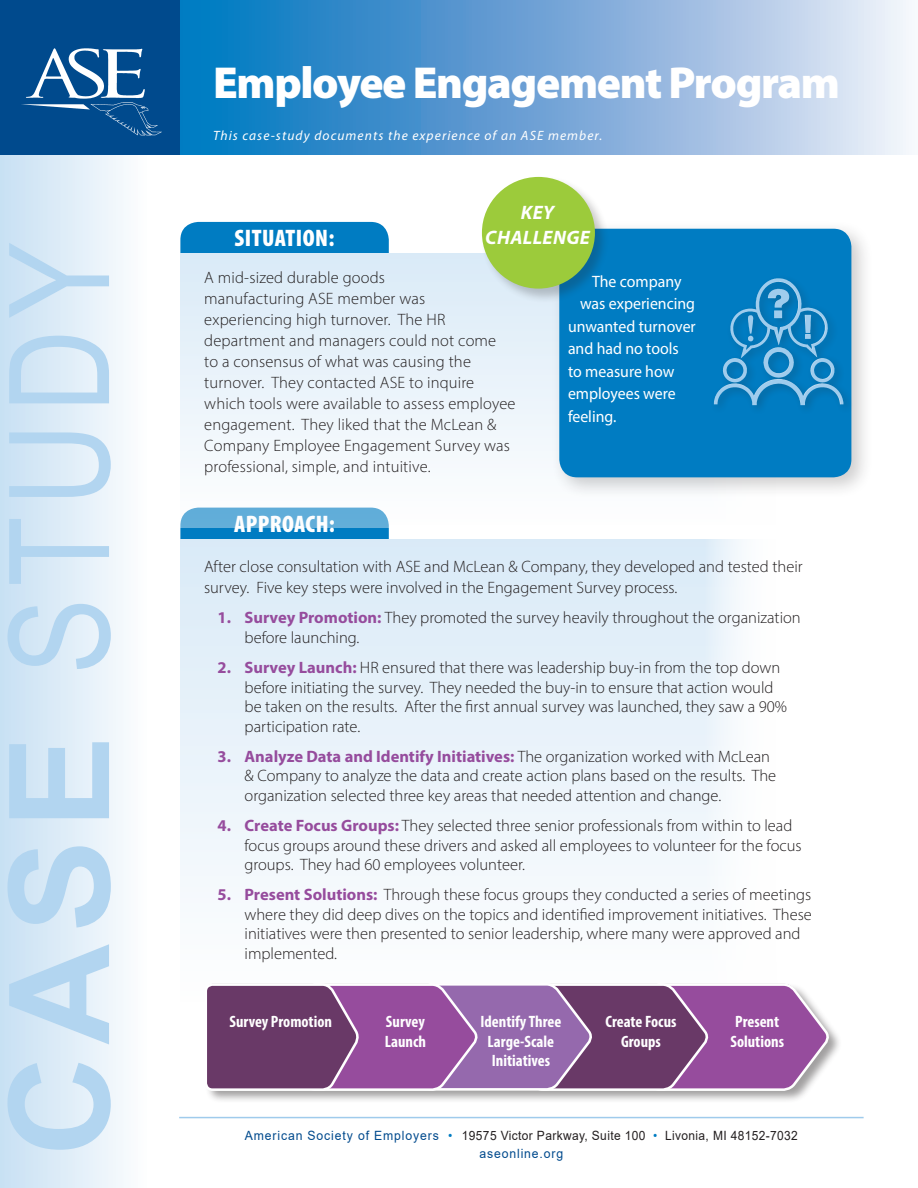
<style>
.page{position:relative;width:918px;height:1188px;background:#fff}
.page>*{position:absolute;margin:0;border:0;box-sizing:border-box;transform-origin:0 0}
.subhead{font:139.5px "Arial Narrow";letter-spacing:.08em;color:#b2d5f0}
.t1{font:900 45px "Myriad Pro";letter-spacing:-.03em;color:#fff}
.subhead-2{font:900 condensed 24px "Myriad Pro";letter-spacing:.02em;color:#fff}
.subhead-3{font:italic 700 19.5px "Myriad Pro";letter-spacing:.02em;color:#fff}
.text{font:300 16.5px/19.5px "Myriad Pro";color:#231f20}
.small_text{font:700 condensed 16.5px/19.8px "Myriad Pro";color:#fff}
.text-2{font:16.5px "Myriad Pro";color:#fff;scale:.96 1}
.text-3{font:italic 13.5px "Myriad Pro";letter-spacing:.08em;color:#fff}
.t2{font:12.75px/18px "Arial";letter-spacing:.03em;color:#231f20;text-align:center;scale:.94 1}
.s1{font-family:"Arial";font-weight:700}
.s2{font-weight:700;color:#964c9d}
.s3{color:#004a8d}
.s4{color:#007cc2}
</style>
<div class="page">
<div style="left:180px;top:508px;width:209px;height:60px;background:#007cc2;border-radius:18px"></div>
<div style="left:180px;top:539px;width:700px;height:466px;background:linear-gradient(to bottom,#d9eaf7,#fefefe)"></div>
<svg style="left:179px;top:0;width:730px;height:154px;background:#71a9d8"></svg>
<div style="left:180px;top:222px;width:209px;height:61px;background:#007cc2;border-radius:18px"></div>
<svg style="left:180px;top:254px;width:371px;height:273px"></svg>
<div style="left:705px;top:156px;width:213px;height:955px;background:#fff"></div>
<div style="left:0;top:136px;width:146px;height:1052px;background:linear-gradient(to right,#c7e0f3,#fcfdfe)"></div>
<div style="left:0;top:0;width:179px;height:154px;background:#004a8d"></div>
<img style="left:69px;top:48px;width:22px;height:31px">
<div style="left:551px;top:220px;width:322px;height:279px;background:#231f20;opacity:.22"></div>
<div style="left:559px;top:229px;width:292px;height:248px;background:#007cc2;border-radius:18px"></div>
<hr style="left:179px;top:1117px;width:685px;height:1px;background:#9fcbec">
<div style="left:480px;top:175px;width:130px;height:128px;background:#231f20;opacity:.24"></div>
<div style="left:482px;top:177px;width:113px;height:112px;background:#9ccb3b;border-radius:50%"></div>
<div style="left:710px;top:274px;width:144px;height:142px;background:#231f20;opacity:.24"></div>
<img style="left:730px;top:279px;width:45px;height:68px">
<div style="left:205px;top:983px;width:637px;height:121px;background:#231f20;opacity:.43"></div>
<svg style="left:203px;top:982px;width:627px;height:110px;background:#905e96"></svg>
<p class="subhead" style="left:-42px;top:1156px;width:916px;rotate:-90deg"><span class="s1">CASE</span> STUDY</p>
<p class="t1" style="left:213px;top:53px;width:628px">Employee Engagement Program</p>
<p class="text-3" style="left:213px;top:128px;width:391px">This case-study documents the experience of an ASE member.</p>
<p class="subhead-2" style="left:235px;top:223px;width:101px">SITUATION:</p>
<p class="subhead-3" style="left:521px;top:200px;width:35px">KEY</p>
<p class="subhead-3" style="left:485px;top:224px;width:106px">CHALLENGE</p>
<p class="text" style="left:204px;top:267px;width:313px;line-height:21px">A mid-sized durable goods<br>manufacturing ASE member was experiencing high turnover. The HR department and managers could not come<br>to a consensus of what was causing the turnover. They contacted ASE to inquire which tools were available to assess employee engagement. They liked that the McLean &amp; Company Employee Engagement Survey was professional, simple, and intuitive.</p>
<p class="text-2" style="left:592px;top:271px;width:95px">The company</p>
<p class="text-2" style="left:580px;top:293px;width:121px">was experiencing</p>
<p class="text-2" style="left:568px;top:316px;width:135px">unwanted turnover</p>
<p class="text-2" style="left:568px;top:338px;width:117px">and had no tools</p>
<p class="text-2" style="left:568px;top:361px;width:112px">to measure how</p>
<p class="text-2" style="left:568px;top:383px;width:114px">employees were</p>
<p class="text-2" style="left:568px;top:406px;width:52px">feeling.</p>
<p class="subhead-2" style="left:234px;top:509px;width:102px">APPROACH:</p>
<p class="text" style="left:204px;top:556px;width:600px;line-height:21px">After close consultation with ASE and McLean &amp; Company, they developed and tested their survey. Five key steps were involved in the Engagement Survey process.</p>
<p class="text" style="left:245px;top:608px;width:558px;text-indent:-27px"><span class="s2">1. Survey Promotion:</span> They promoted the survey heavily throughout the organization before launching.</p>
<p class="text" style="left:245px;top:658px;width:544px;text-indent:-27px"><span class="s2">2. Survey Launch:</span> HR ensured that there was leadership buy-in from the top down before initiating the survey. They needed the buy-in to ensure that action would be taken on the results. After the first annual survey was launched, they saw a 90% participation rate.</p>
<p class="text" style="left:245px;top:746px;width:533px;text-indent:-27px"><span class="s2">3. Analyze Data and Identify Initiatives:</span> The organization worked with McLean &amp; Company to analyze the data and create action plans based on the results. The organization selected three key areas that needed attention and change.</p>
<p class="text" style="left:245px;top:816px;width:559px;text-indent:-27px"><span class="s2">4. Create Focus Groups:</span> They selected three senior professionals from within to lead focus groups around these drivers and asked all employees to volunteer for the focus groups. They had 60 employees volunteer.</p>
<p class="text" style="left:245px;top:885px;width:569px;text-indent:-27px"><span class="s2">5. Present Solutions:</span> Through these focus groups they conducted a series of meetings where they did deep dives on the topics and identified improvement initiatives. These initiatives were then presented to senior leadership, where many were approved and implemented.</p>
<p class="small_text" style="left:229px;top:1011px;width:104px">Survey Promotion</p>
<p class="small_text" style="left:385px;top:1011px;width:43px">Survey<br>Launch</p>
<p class="small_text" style="left:481px;top:1011px;width:82px;text-align:center">Identify Three<br>Large-Scale<br>Initiatives</p>
<p class="small_text" style="left:605px;top:1011px;width:73px;text-align:center">Create Focus<br>Groups</p>
<p class="small_text" style="left:730px;top:1011px;width:55px">Present<br>Solutions</p>
<p class="t2" style="left:245px;top:1126px;width:590px"><span class="s3">American Society of Employers</span> <span class="s4">•</span> 19575 Victor Parkway, Suite 100 <span class="s4">•</span> Livonia, MI 48152-7032 <span class="s3">aseonline.org</span></p>
</div>
